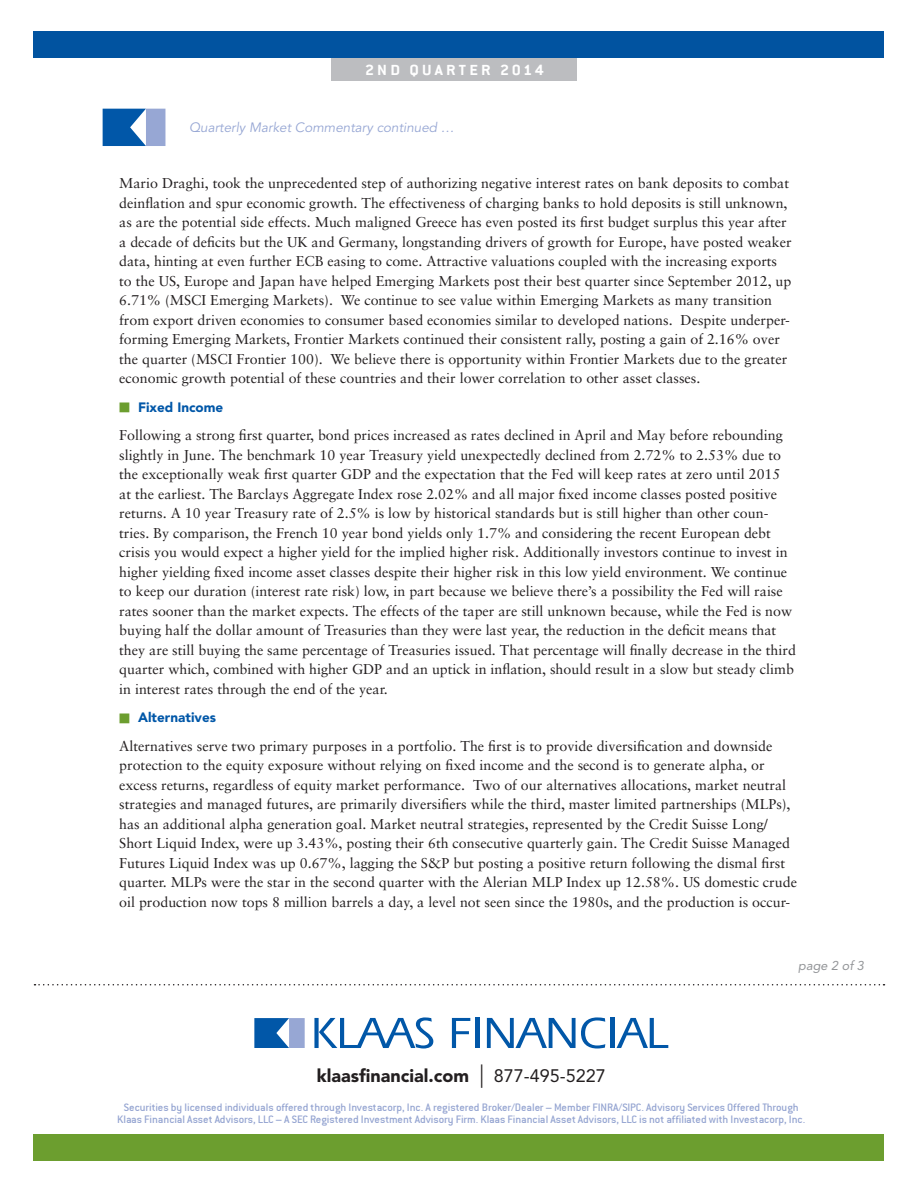
<style>
.page{position:relative;width:918px;height:1188px;background:#fff}
.page>*{position:absolute;margin:0;border:0;box-sizing:border-box;transform-origin:0 0}
.t1{font:900 18px "Avenir";color:#231f20}
.t2{font:700 16.2px "Conduit ITC";letter-spacing:.175em;color:#fff;scale:1.11 1}
.BODY_commentary{font:14.25px/19.5px "Sabon";color:#231f20}
.t3{font:italic 13.5px "Avenir";color:#97a7d4}
.BODY_commentary-2{font:900 13.5px "Avenir";color:#0157a8}
.t4{font:italic 12.75px "Avenir";color:#939598}
.t5{font:12px/12px "Conduit ITC";color:#94a4d1;text-align:center}
.s1{font-family:"Universal Newswith Comm Pi";font-weight:400;font-size:19.5px;color:#6c9e2f}
.s2{font-weight:400;font-size:23.4px}
.s3{font-weight:400}
</style>
<div class="page">
<div style="left:34px;top:32px;width:850px;height:26px;background:#0153a0"></div>
<div style="left:34px;top:1134px;width:850px;height:27px;background:#6c9e2f"></div>
<svg style="left:314px;top:1017px;width:119px;height:32px"></svg>
<svg style="left:452px;top:1018px;width:18px;height:30px"></svg>
<hr style="left:476px;top:1018px;width:4px;height:30px;background:#0157a8">
<svg style="left:487px;top:1017px;width:118px;height:32px"></svg>
<hr style="left:611px;top:1018px;width:4px;height:30px;background:#0157a8">
<svg style="left:617px;top:1018px;width:51px;height:30px"></svg>
<svg style="left:254px;top:1018px;width:51px;height:30px;background:#5286c1"></svg>
<svg style="left:34px;top:984px;width:850px;height:2px"></svg>
<svg style="left:103px;top:109px;width:62px;height:37px;background:#4f85c0"></svg>
<div style="left:332px;top:58px;width:246px;height:23px;background:#bcbdc0"></div>
<p class="t2" style="left:365px;top:61px;width:163px">2ND QUARTER 2014</p>
<p class="t3" style="left:189px;top:120px;width:267px">Quarterly Market Commentary continued …</p>
<p class="BODY_commentary" style="left:119px;top:173px;width:674px">Mario Draghi, took the unprecedented step of authorizing negative interest rates on bank deposits to combat deinflation and spur economic growth. The effectiveness of charging banks to hold deposits is still unknown, as are the potential side effects. Much maligned Greece has even posted its first budget surplus this year after a decade of deficits but the UK and Germany, longstanding drivers of growth for Europe, have posted weaker data, hinting at even further ECB easing to come. Attractive valuations coupled with the increasing exports to the US, Europe and Japan have helped Emerging Markets post their best quarter since September 2012, up 6.71% (MSCI Emerging Markets). We continue to see value within Emerging Markets as many transition from export driven economies to consumer based economies similar to developed nations. Despite underper&shy;forming Emerging Markets, Frontier Markets continued their consistent rally, posting a gain of 2.16% over the quarter (MSCI Frontier 100). We believe there is opportunity within Frontier Markets due to the greater economic growth potential of these countries and their lower correlation to other asset classes.</p>
<p class="BODY_commentary-2" style="left:119px;top:399px;width:106px"><span class="s1">n</span> Fixed Income</p>
<p class="BODY_commentary" style="left:119px;top:425px;width:678px">Following a strong first quarter, bond prices increased as rates declined in April and May before rebounding slightly in June. The benchmark 10 year Treasury yield unexpectedly declined from 2.72% to 2.53% due to the exceptionally weak first quarter GDP and the expectation that the Fed will keep rates at zero until 2015<br>at the earliest. The Barclays Aggregate Index rose 2.02% and all major fixed income classes posted positive returns. A 10 year Treasury rate of 2.5% is low by historical standards but is still higher than other coun&shy;tries. By comparison, the French 10 year bond yields only 1.7% and considering the recent European debt crisis you would expect a higher yield for the implied higher risk. Additionally investors continue to invest in higher yielding fixed income asset classes despite their higher risk in this low yield environment. We continue to keep our duration (interest rate risk) low, in part because we believe there’s a possibility the Fed will raise rates sooner than the market expects. The effects of the taper are still unknown because, while the Fed is now buying half the dollar amount of Treasuries than they were last year, the reduction in the deficit means that they are still buying the same percentage of Treasuries issued. That percentage will finally decrease in the third quarter which, combined with higher GDP and an uptick in inflation, should result in a slow but steady climb in interest rates through the end of the year.</p>
<p class="BODY_commentary-2" style="left:119px;top:709px;width:98px"><span class="s1">n</span> Alternatives</p>
<p class="BODY_commentary" style="left:119px;top:736px;width:679px">Alternatives serve two primary purposes in a portfolio. The first is to provide diversification and downside protection to the equity exposure without relying on fixed income and the second is to generate alpha, or excess returns, regardless of equity market performance. Two of our alternatives allocations, market neutral strategies and managed futures, are primarily diversifiers while the third, master limited partnerships (MLPs), has an additional alpha generation goal. Market neutral strategies, represented by the Credit Suisse Long/ Short Liquid Index, were up 3.43%, posting their 6th consecutive quarterly gain. The Credit Suisse Managed Futures Liquid Index was up 0.67%, lagging the S&amp;P but posting a positive return following the dismal first quarter. MLPs were the star in the second quarter with the Alerian MLP Index up 12.58%. US domestic crude oil production now tops 8 million barrels a day, a level not seen since the 1980s, and the production is occur-</p>
<p class="t1" style="left:317px;top:1064px;width:291px">klaasfinancial.com <span class="s2">|</span> <span class="s3">877-495-5227</span></p>
<p class="t4" style="left:798px;top:958px;width:67px">page 2 of 3</p>
<p class="t5" style="left:117px;top:1101px;width:690px">Securities by licensed individuals offered through Investacorp, Inc. A registered Broker/Dealer – Member FINRA/SIPC. Advisory Services Offered Through<br>Klaas Financial Asset Advisors, LLC – A SEC Registered Investment Advisory Firm. Klaas Financial Asset Advisors, LLC is not affiliated with Investacorp, Inc.</p>
</div>
